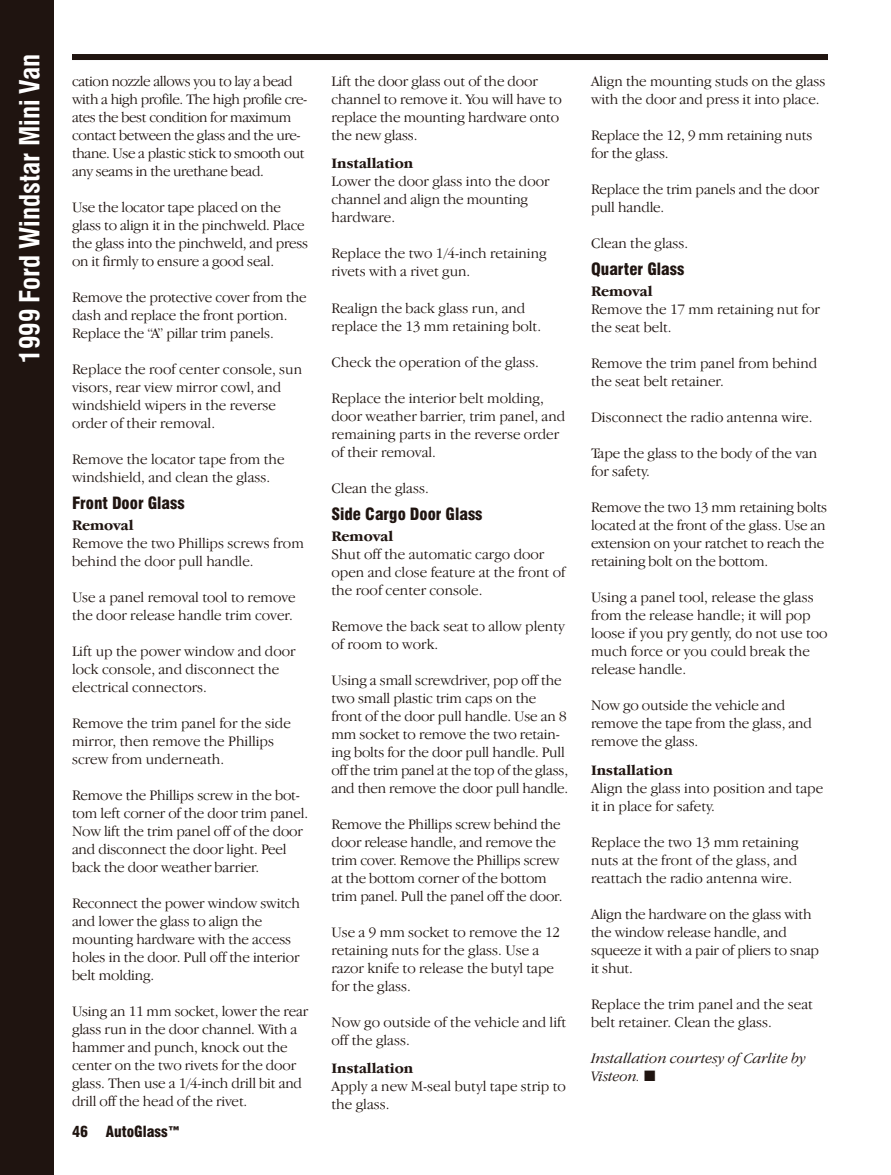
<style>
.page{position:relative;width:891px;height:1175px;background:#fff}
.page>*{position:absolute;margin:0;border:0;box-sizing:border-box;transform-origin:0 0}
.t1{font:700 condensed 27px "Swiss 721 BT";color:#fff}
.t2{font:900 condensed 16.5px "Swiss 721 BT";color:#1f1410}
.t3{font:300 15px/18px "Garamond IT Cby BT";letter-spacing:-.01em;color:#1f1410}
.t4{font:700 15px "Garamond IT Cby BT";color:#1f1410}
.t5{font:italic 300 15px/18px "Garamond IT Cby BT";color:#1f1410}
.t6{font:900 condensed 15px "Swiss 721 BT";color:#1f1410}
</style>
<div class="page">
<div style="left:0;top:0;width:54px;height:1174px;background:#1f1410"></div>
<div style="left:72px;top:54px;width:756px;height:6px;background:#1f1410"></div>
<h1 class="t1" style="left:20px;top:363px;width:310px;rotate:-90deg">1999 Ford Windstar Mini Van</h1>
<p class="t3" style="left:72px;top:73px;width:237px">cation nozzle allows you to lay a bead with a high profile. The high profile cre&shy;ates the best condition for maximum contact between the glass and the ure&shy;thane. Use a plastic stick to smooth out any seams in the urethane bead.</p>
<p class="t3" style="left:72px;top:199px;width:238px">Use the locator tape placed on the glass to align it in the pinchweld. Place the glass into the pinchweld, and press on it firmly to ensure a good seal.</p>
<p class="t3" style="left:72px;top:289px;width:236px">Remove the protective cover from the dash and replace the front portion.<br>Replace the “A” pillar trim panels.</p>
<p class="t3" style="left:72px;top:361px;width:232px">Replace the roof center console, sun visors, rear view mirror cowl, and windshield wipers in the reverse order of their removal.</p>
<p class="t3" style="left:72px;top:451px;width:214px">Remove the locator tape from the windshield, and clean the glass.</p>
<p class="t2" style="left:72px;top:497px;width:114px">Front Door Glass</p>
<p class="t4" style="left:72px;top:519px;width:63px">Removal</p>
<p class="t3" style="left:72px;top:535px;width:233px">Remove the two Phillips screws from behind the door pull handle.</p>
<p class="t3" style="left:72px;top:589px;width:225px">Use a panel removal tool to remove the door release handle trim cover.</p>
<p class="t3" style="left:72px;top:643px;width:225px">Lift up the power window and door lock console, and disconnect the electrical connectors.</p>
<p class="t3" style="left:72px;top:715px;width:220px">Remove the trim panel for the side mirror, then remove the Phillips screw from underneath.</p>
<p class="t3" style="left:72px;top:787px;width:238px">Remove the Phillips screw in the bot&shy;tom left corner of the door trim panel.<br>Now lift the trim panel off of the door and disconnect the door light. Peel back the door weather barrier.</p>
<p class="t3" style="left:72px;top:895px;width:230px">Reconnect the power window switch and lower the glass to align the mounting hardware with the access holes in the door. Pull off the interior belt molding.</p>
<p class="t3" style="left:72px;top:1003px;width:238px">Using an 11 mm socket, lower the rear glass run in the door channel. With a hammer and punch, knock out the center on the two rivets for the door glass. Then use a 1/4-inch drill bit and drill off the head of the rivet.</p>
<p class="t6" style="left:72px;top:1126px;width:110px">46 AutoGlass™</p>
<p class="t3" style="left:332px;top:73px;width:232px">Lift the door glass out of the door channel to remove it. You will have to replace the mounting hardware onto the new glass.</p>
<p class="t4" style="left:332px;top:158px;width:83px">Installation</p>
<p class="t3" style="left:332px;top:174px;width:220px">Lower the door glass into the door channel and align the mounting hardware.</p>
<p class="t3" style="left:332px;top:246px;width:217px">Replace the two 1/4-inch retaining rivets with a rivet gun.</p>
<p class="t3" style="left:332px;top:300px;width:211px">Realign the back glass run, and replace the 13 mm retaining bolt.</p>
<p class="t3" style="left:332px;top:354px;width:209px">Check the operation of the glass.</p>
<p class="t3" style="left:332px;top:390px;width:235px">Replace the interior belt molding, door weather barrier, trim panel, and remaining parts in the reverse order of their removal.</p>
<p class="t3" style="left:332px;top:480px;width:99px">Clean the glass.</p>
<p class="t2" style="left:332px;top:508px;width:153px">Side Cargo Door Glass</p>
<p class="t4" style="left:332px;top:530px;width:63px">Removal</p>
<p class="t3" style="left:332px;top:546px;width:235px">Shut off the automatic cargo door open and close feature at the front of the roof center console.</p>
<p class="t3" style="left:332px;top:618px;width:235px">Remove the back seat to allow plenty of room to work.</p>
<p class="t3" style="left:332px;top:672px;width:238px">Using a small screwdriver, pop off the two small plastic trim caps on the front of the door pull handle. Use an 8 mm socket to remove the two retain&shy;ing bolts for the door pull handle. Pull off the trim panel at the top of the glass, and then remove the door pull handle.</p>
<p class="t3" style="left:332px;top:816px;width:232px">Remove the Phillips screw behind the door release handle, and remove the trim cover. Remove the Phillips screw at the bottom corner of the bottom trim panel. Pull the panel off the door.</p>
<p class="t3" style="left:332px;top:924px;width:230px">Use a 9 mm socket to remove the 12 retaining nuts for the glass. Use a razor knife to release the butyl tape for the glass.</p>
<p class="t3" style="left:332px;top:1014px;width:236px">Now go outside of the vehicle and lift off the glass.</p>
<p class="t4" style="left:332px;top:1062px;width:83px">Installation</p>
<p class="t3" style="left:332px;top:1078px;width:236px">Apply a new M-seal butyl tape strip to the glass.</p>
<p class="t3" style="left:591px;top:73px;width:236px">Align the mounting studs on the glass with the door and press it into place.</p>
<p class="t3" style="left:591px;top:127px;width:223px">Replace the 12, 9 mm retaining nuts for the glass.</p>
<p class="t3" style="left:591px;top:181px;width:230px">Replace the trim panels and the door pull handle.</p>
<p class="t3" style="left:591px;top:235px;width:99px">Clean the glass.</p>
<p class="t2" style="left:591px;top:263px;width:95px">Quarter Glass</p>
<p class="t4" style="left:591px;top:285px;width:63px">Removal</p>
<p class="t3" style="left:591px;top:301px;width:231px">Remove the 17 mm retaining nut for the seat belt.</p>
<p class="t3" style="left:591px;top:355px;width:228px">Remove the trim panel from behind the seat belt retainer.</p>
<p class="t3" style="left:591px;top:409px;width:223px">Disconnect the radio antenna wire.</p>
<p class="t3" style="left:591px;top:445px;width:228px">Tape the glass to the body of the van for safety.</p>
<p class="t3" style="left:591px;top:499px;width:238px">Remove the two 13 mm retaining bolts located at the front of the glass. Use an extension on your ratchet to reach the retaining bolt on the bottom.</p>
<p class="t3" style="left:591px;top:589px;width:238px">Using a panel tool, release the glass from the release handle; it will pop loose if you pry gently, do not use too much force or you could break the release handle.</p>
<p class="t3" style="left:591px;top:697px;width:222px">Now go outside the vehicle and remove the tape from the glass, and remove the glass.</p>
<p class="t4" style="left:591px;top:764px;width:83px">Installation</p>
<p class="t3" style="left:591px;top:780px;width:234px">Align the glass into position and tape it in place for safety.</p>
<p class="t3" style="left:591px;top:834px;width:209px;text-align:justify">Replace the two 13 mm retaining nuts at the front of the glass, and reattach the radio antenna wire.</p>
<p class="t3" style="left:591px;top:906px;width:230px">Align the hardware on the glass with the window release handle, and squeeze it with a pair of pliers to snap it shut.</p>
<p class="t3" style="left:591px;top:996px;width:223px">Replace the trim panel and the seat belt retainer. Clean the glass.</p>
<p class="t5" style="left:591px;top:1050px;width:217px">Installation courtesy of Carlite by<br>Visteon. ■</p>
</div>
